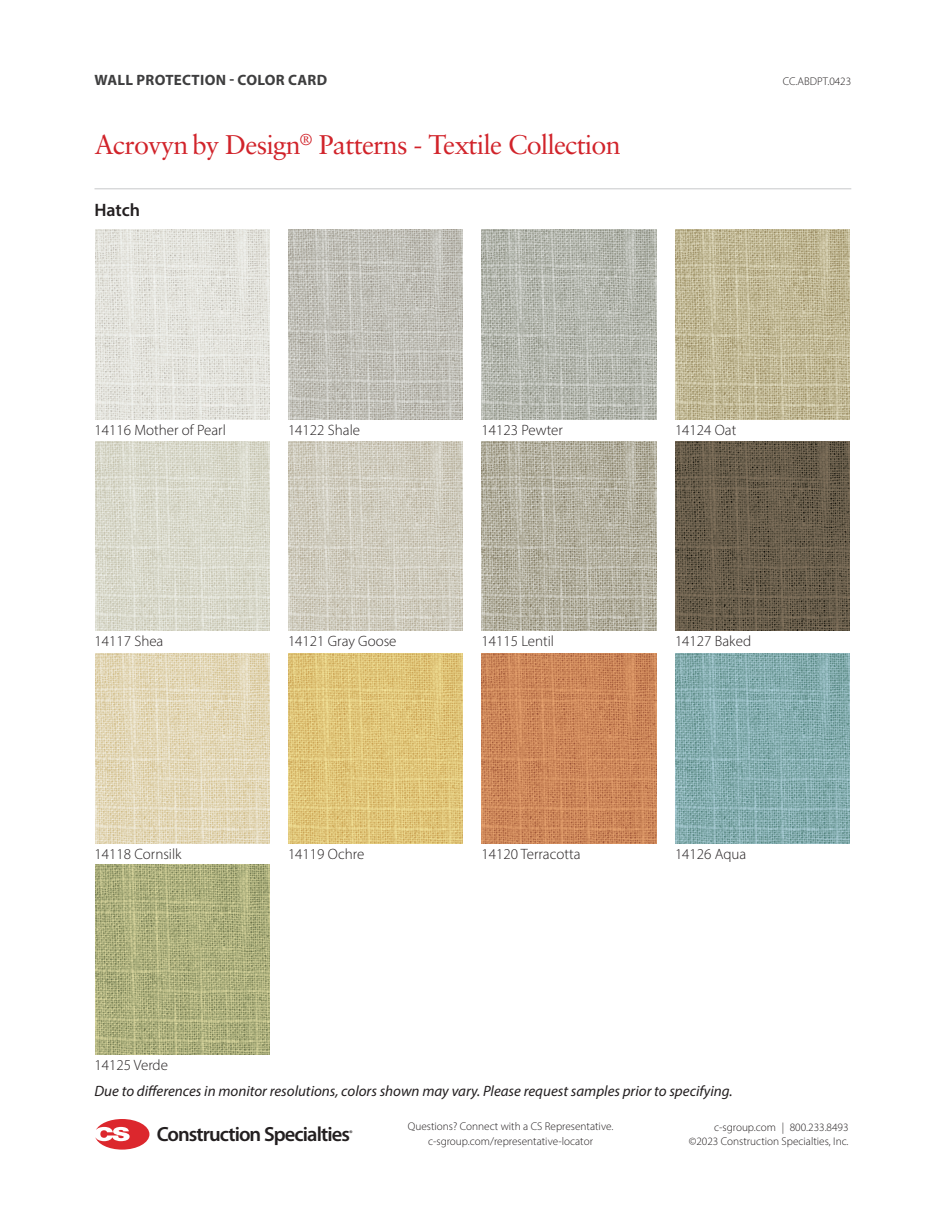
<style>
.page{position:relative;width:945px;height:1215px;background:#fff}
.page>*{position:absolute;margin:0;border:0;box-sizing:border-box;transform-origin:0 0}
.t1{font:27px "Sabon LT Pro";letter-spacing:-.03em;color:#d1232a}
.t2{font:600 20.55px "Myriad Pro";letter-spacing:-.045em;color:#231f20}
.Bullet_List_Subhead{font:600 18px "Myriad Pro";letter-spacing:-.005em;color:#231f20}
.Product_Name{font:300 15px "Myriad Pro";color:#231f20}
.t3{font:italic 15px "Myriad Pro";color:#231f20}
.t4{font:700 15px "Myriad Pro";letter-spacing:.02em;color:#3e3e3f}
.t5{font:300 11.25px/14.2px "Myriad Pro";color:#231f20;text-align:center}
.t6{font:600 8.25px "Myriad Pro";color:#231f20}
</style>
<div class="page">
<hr style="left:94px;top:189px;width:757px;height:1px;background:#c7c8ca">
<img style="left:95px;top:230px;width:175px;height:189px">
<img style="left:95px;top:441px;width:175px;height:189px">
<img style="left:95px;top:654px;width:175px;height:189px">
<img style="left:95px;top:865px;width:175px;height:189px">
<img style="left:288px;top:230px;width:175px;height:189px">
<img style="left:288px;top:441px;width:175px;height:189px">
<img style="left:288px;top:654px;width:175px;height:189px">
<img style="left:482px;top:230px;width:174px;height:189px">
<img style="left:482px;top:441px;width:174px;height:189px">
<img style="left:482px;top:654px;width:174px;height:189px">
<img style="left:675px;top:230px;width:175px;height:189px">
<img style="left:675px;top:441px;width:175px;height:189px">
<img style="left:675px;top:654px;width:175px;height:189px">
<svg style="left:95px;top:1119px;width:54px;height:31px"></svg>
<p class="t4" style="left:95px;top:70px;width:234px">WALL PROTECTION - COLOR CARD</p>
<p class="t5" style="left:783px;top:74px;width:70px">CC.ABDPT.0423</p>
<h1 class="t1" style="left:94px;top:128px;width:528px">Acrovynby Design<sup>®</sup> Patterns - Textile Collection</h1>
<p class="Bullet_List_Subhead" style="left:94px;top:199px;width:47px">Hatch</p>
<p class="Product_Name" style="left:94px;top:421px;width:133px">14116 Mother of Pearl</p>
<p class="Product_Name" style="left:288px;top:421px;width:74px">14122 Shale</p>
<p class="Product_Name" style="left:482px;top:421px;width:83px">14123 Pewter</p>
<p class="Product_Name" style="left:675px;top:421px;width:63px">14124 Oat</p>
<p class="Product_Name" style="left:94px;top:632px;width:70px">14117 Shea</p>
<p class="Product_Name" style="left:288px;top:632px;width:110px">14121 Gray Goose</p>
<p class="Product_Name" style="left:482px;top:632px;width:74px">14115 Lentil</p>
<p class="Product_Name" style="left:675px;top:632px;width:78px">14127 Baked</p>
<p class="Product_Name" style="left:94px;top:845px;width:89px">14118 Cornsilk</p>
<p class="Product_Name" style="left:288px;top:845px;width:78px">14119 Ochre</p>
<p class="Product_Name" style="left:482px;top:845px;width:101px">14120 Terracotta</p>
<p class="Product_Name" style="left:675px;top:845px;width:73px">14126 Aqua</p>
<p class="Product_Name" style="left:94px;top:1056px;width:75px">14125 Verde</p>
<p class="t3" style="left:94px;top:1081px;width:640px">Due to differences in monitor resolutions, colors shown may vary. Please request samples prior to specifying.</p>
<p class="t5" style="left:408px;top:1119px;width:207px">Questions? Connect with a CS Representative. c-sgroup.com/representative-locator</p>
<p class="t5" style="left:714px;top:1120px;width:136px">c-sgroup.com | 800.233.8493</p>
<h2 class="t2" style="left:157px;top:1121px;width:195px">Construction Specialties</h2>
<p class="t5" style="left:689px;top:1134px;width:161px">©2023 Construction Specialties, Inc.</p>
<p class="t6" style="left:349px;top:1128px;width:5px">®</p>
</div>
